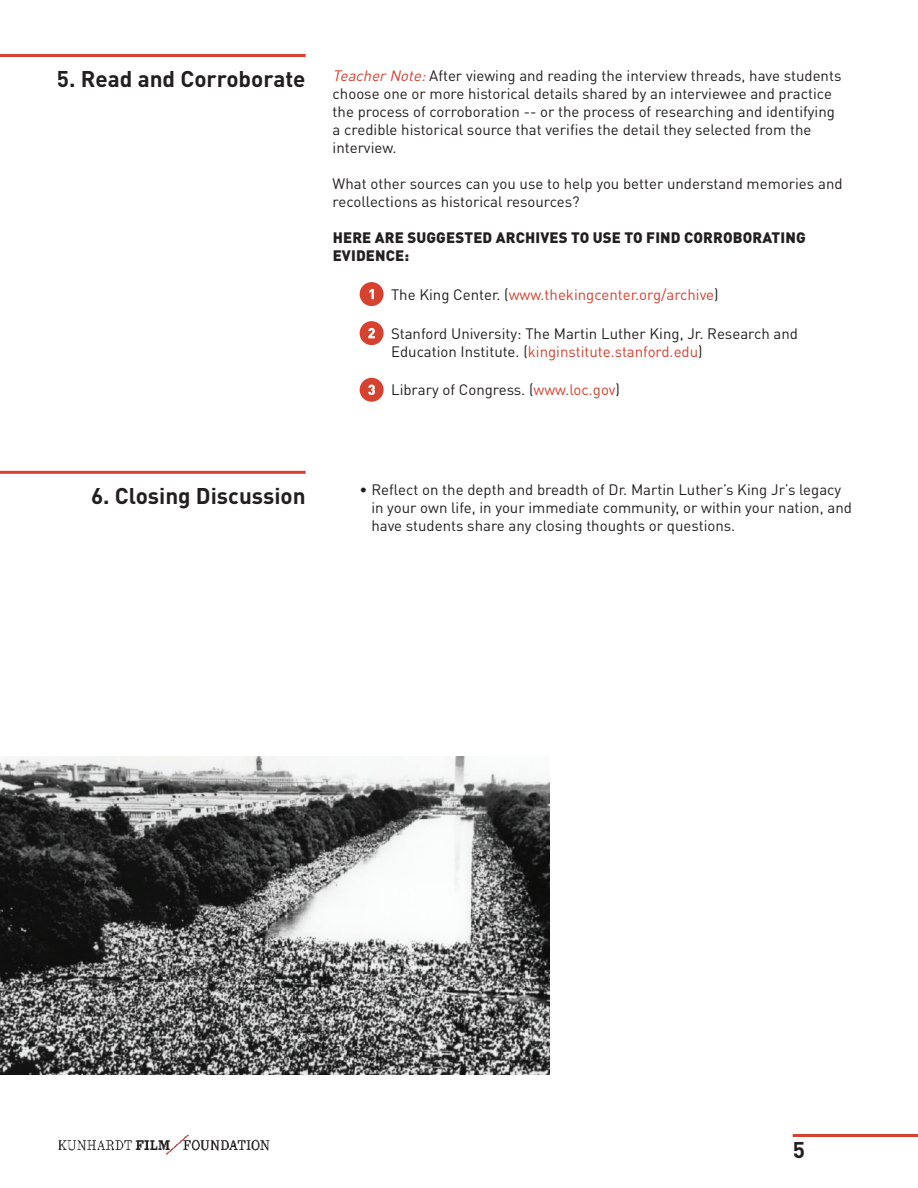
<style>
.page{position:relative;width:918px;height:1188px;background:#fff}
.page>*{position:absolute;margin:0;border:0;box-sizing:border-box;transform-origin:0 0}
.t1{font:700 22.5px "DIN Pro";color:#231f20}
.t2{font:15px/18px "DIN Pro";color:#231f20}
.t3{font:900 15px/18px "DIN Pro";letter-spacing:.01em;color:#231f20}
.t4{font:15px "DIN Pro";color:#d74130}
.s1{font-style:italic;color:#d74130}
.s2{color:#231f20}
.s3{color:#d74130}
</style>
<div class="page">
<hr style="left:793px;top:1134px;width:125px;height:3px;background:#d74130">
<img style="left:58px;top:1134px;width:211px;height:21px">
<div style="left:360px;top:282px;width:24px;height:24px;background:#d74130;border-radius:50%"></div>
<svg style="left:369px;top:289px;width:5px;height:10px"></svg>
<div style="left:360px;top:321px;width:24px;height:24px;background:#d74130;border-radius:50%"></div>
<svg style="left:368px;top:328px;width:7px;height:10px"></svg>
<div style="left:360px;top:378px;width:24px;height:24px;background:#d74130;border-radius:50%"></div>
<svg style="left:368px;top:385px;width:7px;height:10px"></svg>
<hr style="left:0;top:54px;width:306px;height:3px;background:#d74130">
<hr style="left:0;top:471px;width:306px;height:3px;background:#d74130">
<img style="left:0;top:756px;width:550px;height:319px">
<h1 class="t1" style="left:57px;top:63px;width:250px">5. Read and Corroborate</h1>
<p class="t2" style="left:333px;top:66px;width:510px"><span class="s1">TeacherNote:</span>After viewing and reading the interview threads, have students choose one or more historical details shared by an interviewee and practice the process of corroboration -- or the process of researching and identifying a credible historical source that verifies the detail they selected from the interview.</p>
<p class="t2" style="left:333px;top:174px;width:511px">What other sources can you use to help you better understand memories and recollections as historical resources?</p>
<p class="t3" style="left:333px;top:228px;width:474px">HERE ARE SUGGESTED ARCHIVES TO USE TO FIND CORROBORATING<br>EVIDENCE:</p>
<p class="t4" style="left:391px;top:285px;width:329px"><span class="s2">The King Center. (</span>www.thekingcenter.org/archive<span class="s2">)</span></p>
<p class="t2" style="left:391px;top:324px;width:409px">Stanford University: The Martin Luther King, Jr. Research and<br>Education Institute. (<span class="s3">kinginstitute.stanford.edu</span>)</p>
<p class="t2" style="left:391px;top:380px;width:230px">Library of Congress. (<span class="s3">www.loc.gov</span>)</p>
<h1 class="t1" style="left:91px;top:480px;width:216px">6. Closing Discussion</h1>
<p class="t2" style="left:371px;top:480px;width:482px;text-indent:-12px">• Reflect on the depth and breadth of Dr. Martin Luther’s King Jr’s legacy in your own life, in your immediate community, or within your nation, and have students share any closing thoughts or questions.</p>
<h1 class="t1" style="left:793px;top:1134px;width:14px">5</h1>
</div>
